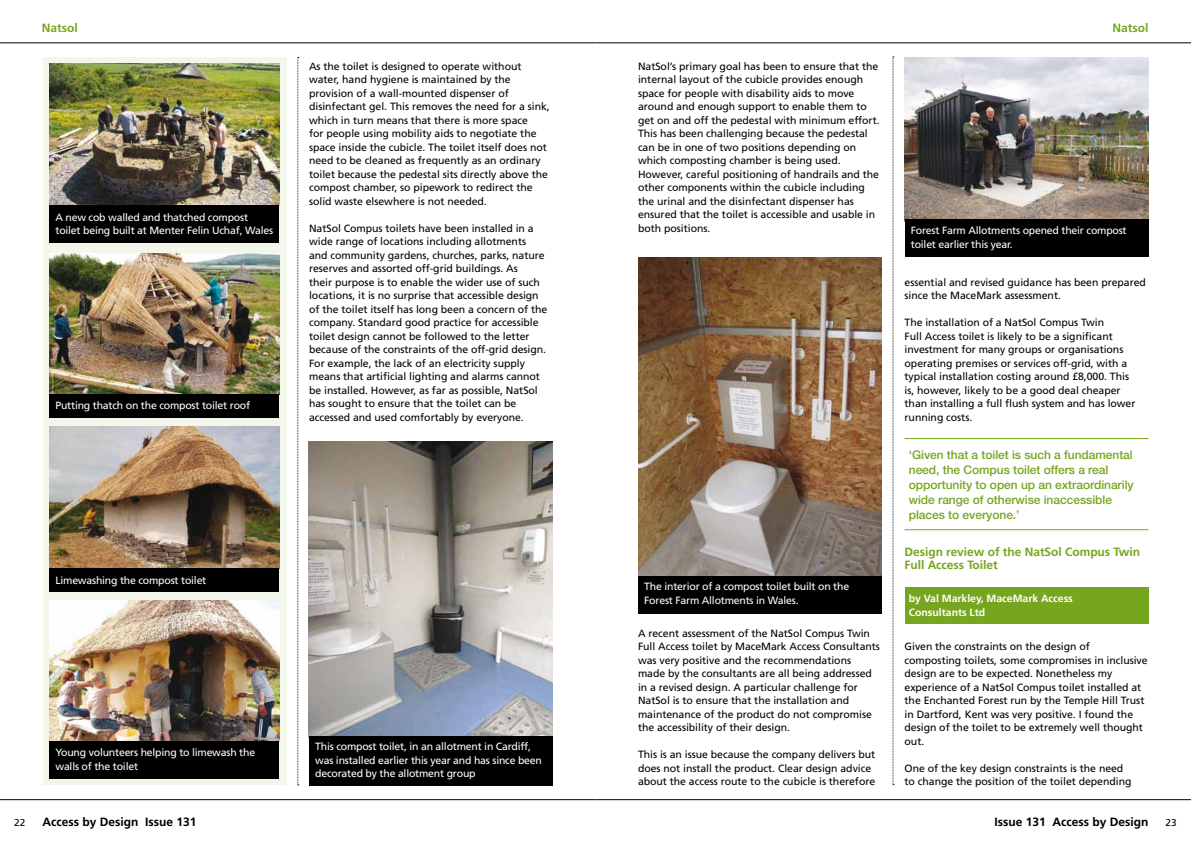
<style>
.page{position:relative;width:1191px;height:842px;background:#fff}
.page>*{position:absolute;margin:0;border:0;box-sizing:border-box;transform-origin:0 0}
.t1{font:500 12px/15px "Helvetica Neue";letter-spacing:-.005em;color:#76a51e}
.t2{font:700 12px/13.5px "Frutiger";letter-spacing:-.005em;color:#76a51e}
.t3{font:700 12px "Frutiger";color:#000}
.t4{font:10.5px/13.5px "Frutiger";letter-spacing:-.005em;color:#000}
.t5{font:10.5px/13.5px "Frutiger";letter-spacing:-.02em;color:#fff}
.t6{font:700 10.5px/13.5px "Frutiger";letter-spacing:-.005em;color:#fff}
.t7{font:10px "Frutiger";color:#000}
</style>
<div class="page">
<hr style="left:0;top:799px;width:595px;height:1px;background:#000">
<hr style="left:595px;top:799px;width:596px;height:1px;background:#000">
<div style="left:43px;top:57px;width:243px;height:728px;background:#f3f6ea"></div>
<svg style="left:297px;top:57px;width:2px;height:729px"></svg>
<img style="left:50px;top:253px;width:229px;height:141px">
<img style="left:50px;top:64px;width:229px;height:141px">
<img style="left:50px;top:427px;width:229px;height:141px">
<img style="left:50px;top:600px;width:229px;height:141px">
<div style="left:50px;top:205px;width:229px;height:38px;background:#000"></div>
<div style="left:50px;top:394px;width:229px;height:23px;background:#000"></div>
<div style="left:50px;top:568px;width:229px;height:24px;background:#000"></div>
<div style="left:50px;top:741px;width:229px;height:38px;background:#000"></div>
<img style="left:309px;top:442px;width:244px;height:294px">
<div style="left:309px;top:736px;width:244px;height:49px;background:#000"></div>
<svg style="left:892px;top:57px;width:2px;height:728px"></svg>
<img style="left:904px;top:57px;width:244px;height:162px">
<div style="left:904px;top:219px;width:244px;height:38px;background:#000"></div>
<hr style="left:904px;top:438px;width:244px;height:1px;background:#76a51e">
<hr style="left:904px;top:529px;width:244px;height:1px;background:#76a51e">
<div style="left:904px;top:587px;width:244px;height:36px;background:#76a51e"></div>
<img style="left:638px;top:257px;width:244px;height:319px">
<div style="left:638px;top:576px;width:244px;height:38px;background:#000"></div>
<hr style="left:0;top:43px;width:595px;height:1px;background:#000">
<hr style="left:595px;top:43px;width:596px;height:1px;background:#000">
<p class="t2" style="left:42px;top:21px;width:38px">Natsol</p>
<p class="t5" style="left:55px;top:210px;width:219px">A new cob walled and thatched compost toilet being built at Menter Felin Uchaf, Wales</p>
<p class="t5" style="left:55px;top:399px;width:196px">Putting thatch on the compost toilet roof</p>
<p class="t4" style="left:309px;top:59px;width:242px">As the toilet is designed to operate without water, hand hygiene is maintained by the provision of a wall-mounted dispenser of disinfectant gel. This removes the need for a sink, which in turn means that there is more space<br>for people using mobility aids to negotiate the space inside the cubicle. The toilet itself does not need to be cleaned as frequently as an ordinary toilet because the pedestal sits directly above the compost chamber, so pipework to redirect the solid waste elsewhere is not needed.</p>
<p class="t4" style="left:309px;top:221px;width:240px">NatSol Compus toilets have been installed in a wide range of locations including allotments<br>and community gardens, churches, parks, nature reserves and assorted off-grid buildings. As<br>their purpose is to enable the wider use of such locations, it is no surprise that accessible design of the toilet itself has long been a concern of the company. Standard good practice for accessible toilet design cannot be followed to the letter because of the constraints of the off-grid design.<br>For example, the lack of an electricity supply means that artificial lighting and alarms cannot be installed. However, as far as possible, NatSol has sought to ensure that the toilet can be accessed and used comfortably by everyone.</p>
<p class="t5" style="left:55px;top:573px;width:152px">Limewashing the compost toilet</p>
<p class="t5" style="left:55px;top:746px;width:201px">Young volunteers helping to limewash the walls of the toilet</p>
<p class="t5" style="left:315px;top:740px;width:228px">This compost toilet, in an allotment in Cardiff, was installed earlier this year and has since been decorated by the allotment group</p>
<p class="t4" style="left:638px;top:59px;width:243px">NatSol’s primary goal has been to ensure that the internal layout of the cubicle provides enough space for people with disability aids to move around and enough support to enable them to get on and off the pedestal with minimum effort.<br>This has been challenging because the pedestal can be in one of two positions depending on which composting chamber is being used.<br>However, careful positioning of handrails and the other components within the cubicle including the urinal and the disinfectant dispenser has ensured that the toilet is accessible and usable in both positions.</p>
<p class="t5" style="left:644px;top:579px;width:206px">The interior of a compost toilet built on the<br>Forest Farm Allotments in Wales.</p>
<p class="t4" style="left:638px;top:626px;width:243px">A recent assessment of the NatSol Compus Twin Full Access toilet by MaceMark Access Consultants was very positive and the recommendations made by the consultants are all being addressed in a revised design. A particular challenge for NatSol is to ensure that the installation and maintenance of the product do not compromise the accessibility of their design.</p>
<p class="t4" style="left:638px;top:748px;width:239px">This is an issue because the company delivers but does not install the product. Clear design advice about the access route to the cubicle is therefore</p>
<p class="t2" style="left:1112px;top:21px;width:38px">Natsol</p>
<p class="t5" style="left:910px;top:224px;width:217px">Forest Farm Allotments opened their compost toilet earlier this year.</p>
<p class="t4" style="left:904px;top:275px;width:243px">essential and revised guidance has been prepared since the MaceMark assessment.</p>
<p class="t4" style="left:904px;top:316px;width:232px">The installation of a NatSol Compus Twin<br>Full Access toilet is likely to be a significant investment for many groups or organisations operating premises or services off-grid, with a typical installation costing around £8,000. This is, however, likely to be a good deal cheaper than installing a full flush system and has lower running costs.</p>
<p class="t1" style="left:909px;top:447px;width:226px">‘Given that a toilet is such a fundamental need, the Compus toilet offers a real opportunity to open up an extraordinarily wide range of otherwise inaccessible places to everyone.’</p>
<p class="t2" style="left:904px;top:544px;width:237px">Design review of the NatSol Compus Twin<br>Full Access Toilet</p>
<p class="t6" style="left:909px;top:592px;width:166px">by Val Markley, MaceMark Access<br>Consultants Ltd</p>
<p class="t4" style="left:904px;top:640px;width:245px">Given the constraints on the design of composting toilets, some compromises in inclusive design are to be expected. Nonetheless my experience of a NatSol Compus toilet installed at the Enchanted Forest run by the Temple Hill Trust in Dartford, Kent was very positive. I found the design of the toilet to be extremely well thought out.</p>
<p class="t4" style="left:904px;top:761px;width:228px">One of the key design constraints is the need to change the position of the toilet depending</p>
<p class="t7" style="left:14px;top:816px;width:13px">22</p>
<p class="t3" style="left:43px;top:814px;width:156px">Access by Design Issue 131</p>
<p class="t3" style="left:994px;top:814px;width:156px">Issue 131 Access by Design</p>
<p class="t7" style="left:1165px;top:816px;width:13px">23</p>
</div>
